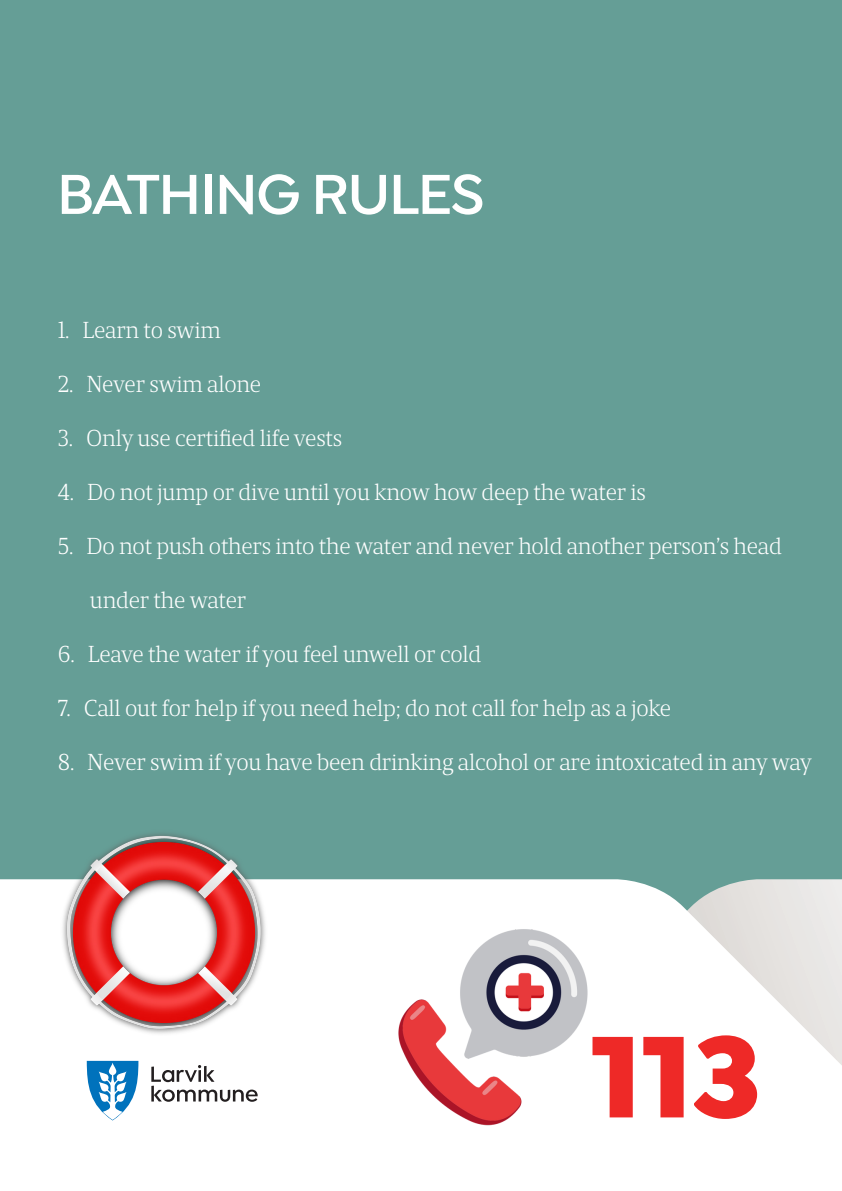
<style>
.page{position:relative;width:842px;height:1191px;background:#fff}
.page>*{position:absolute;margin:0;border:0;box-sizing:border-box;transform-origin:0 0}
.t1{font:900 118px "Isidora Sans Alt";color:#ee2927}
.t2{font:600 60px "Isidora Sans";letter-spacing:-.03em;color:#fff}
.t3{font:300 23px "Maga";letter-spacing:-.01em;color:#fff}
</style>
<div class="page">
<div style="left:0;top:0;width:842px;height:920px;background:#659e96"></div>
<svg style="left:0;top:879px;width:842px;height:242px"></svg>
<svg style="left:151px;top:1065px;width:107px;height:36px"></svg>
<svg style="left:87px;top:1060px;width:51px;height:60px"></svg>
<img style="left:61px;top:833px;width:206px;height:202px">
<img style="left:387px;top:926px;width:213px;height:200px">
<h2 class="t2" style="left:57px;top:159px;width:430px">BATHING RULES</h2>
<p class="t3" style="left:58px;top:316px;width:165px">1. Learn to swim</p>
<p class="t3" style="left:58px;top:370px;width:205px">2. Never swim alone</p>
<p class="t3" style="left:58px;top:424px;width:286px">3. Only use certified life vests</p>
<p class="t3" style="left:58px;top:478px;width:590px">4. Do not jump or dive until you know how deep the water is</p>
<p class="t3" style="left:58px;top:532px;width:725px">5. Do not push others into the water and never hold another person’s head</p>
<p class="t3" style="left:90px;top:586px;width:158px">under the water</p>
<p class="t3" style="left:58px;top:640px;width:425px">6. Leave the water if you feel unwell or cold</p>
<p class="t3" style="left:58px;top:694px;width:615px">7. Call out for help if you need help; do not call for help as a joke</p>
<p class="t3" style="left:58px;top:748px;width:756px">8. Never swim if you have been drinking alcohol or are intoxicated in any way</p>
<h1 class="t1" style="left:591px;top:1001px;width:171px">113</h1>
</div>
